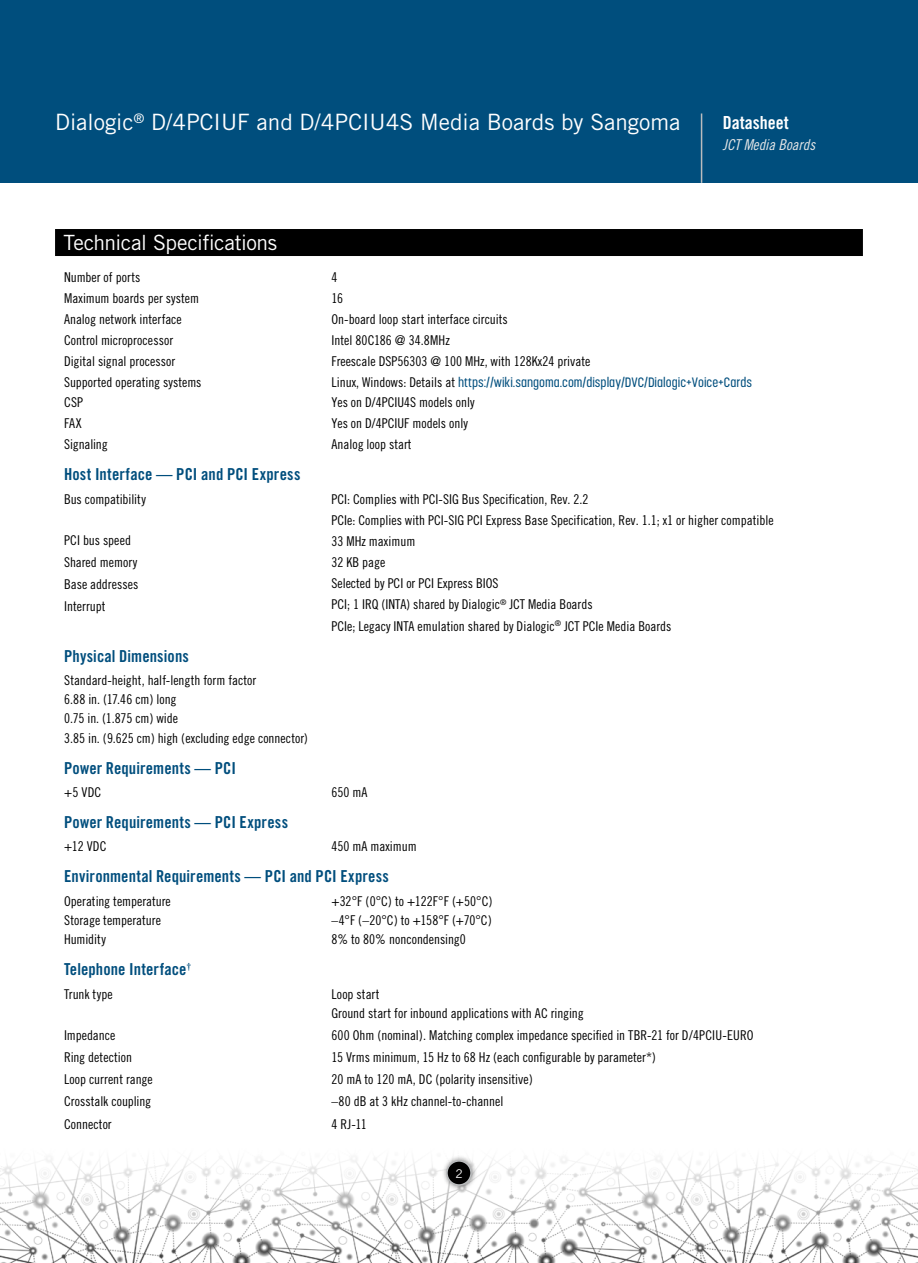
<style>
.page{position:relative;width:918px;height:1263px;background:#fff}
.page>*{position:absolute;margin:0;border:0;box-sizing:border-box;transform-origin:0 0}
.t1{font:22.5px "Trade Gothic";color:#fff}
.t2{font:21px "Trade Gothic";letter-spacing:-.025em;color:#fff}
.t3{font:18px "Trade Gothic Bold Cond Twenty";color:#fff}
.t4{font:16.5px "Trade Gothic Bold Cond Twenty";letter-spacing:.005em;color:#004e7d}
.t5{font:15px "Trade Gothic Cond Eighteen Obl";color:#e6e7e8}
.t6{font:13.5px/20.9px "Trade Gothic Cond Eighteen";color:#000}
.t7{font:500 13.5px "Korolev Condensed";color:#004e7d}
.t8{font:12px "Trade Gothic";color:#fff}
.s1{font-family:"Trade Gothic Cond Eighteen";font-weight:400;color:#000}
</style>
<div class="page">
<div style="left:0;top:0;width:918px;height:183px;background:#004e7d"></div>
<hr style="left:701px;top:113px;width:1px;height:70px;background:#babcbe">
<img style="left:0;top:1158px;width:918px;height:105px">
<div style="left:441px;top:1154px;width:36px;height:37px;background:#000;opacity:.45"></div>
<div style="left:447px;top:1161px;width:24px;height:24px;background:#000;border-radius:50%"></div>
<div style="left:446px;top:1160px;width:26px;height:26px;border:2px solid #babcbe;border-radius:50%"></div>
<div style="left:55px;top:229px;width:808px;height:27px;background:#000"></div>
<h1 class="t1" style="left:55px;top:109px;width:627px">Dialogic<sup>®</sup> D/4PCIUF and D/4PCIU4S Media Boards by Sangoma</h1>
<h3 class="t3" style="left:723px;top:112px;width:67px">Datasheet</h3>
<p class="t5" style="left:723px;top:136px;width:94px">JCT Media Boards</p>
<h2 class="t2" style="left:64px;top:230px;width:215px">Technical Specifications</h2>
<p class="t6" style="left:64px;top:267px;width:139px">Number of ports<br>Maximum boards per system<br>Analog network interface<br>Control microprocessor<br>Digital signal processor<br>Supported operating systems<br>CSP<br>FAX<br>Signaling</p>
<p class="t4" style="left:64px;top:464px;width:238px">Host Interface — PCI and PCI Express</p>
<p class="t6" style="left:64px;top:488px;width:83px">Bus compatibility</p>
<p class="t6" style="left:64px;top:529px;width:76px;line-height:22.2px">PCI bus speed<br>Shared memory<br>Base addresses<br>Interrupt</p>
<p class="t4" style="left:64px;top:646px;width:126px">Physical Dimensions</p>
<p class="t6" style="left:64px;top:670px;width:245px;line-height:19.2px">Standard-height, half-length form factor<br>6.88 in. (17.46 cm) long<br>0.75 in. (1.875 cm) wide<br>3.85 in. (9.625 cm) high (excluding edge connector)</p>
<p class="t4" style="left:64px;top:758px;width:173px">Power Requirements — PCI</p>
<p class="t6" style="left:64px;top:782px;width:39px">+5 VDC</p>
<p class="t4" style="left:64px;top:812px;width:226px">Power Requirements — PCI Express</p>
<p class="t6" style="left:64px;top:836px;width:44px">+12 VDC</p>
<p class="t6" style="left:331px;top:267px;width:260px">4<br>16<br>On-board loop start interface circuits<br>Intel 80C186 @ 34.8MHz<br>Freescale DSP56303 @ 100 MHz, with 128Kx24 private</p>
<p class="t7" style="left:331px;top:374px;width:422px"><span class="s1">Linux, Windows: Details at</span> https://wiki.sangoma.com/display/DVC/Dialogic+Voice+Cards</p>
<p class="t6" style="left:331px;top:392px;width:145px">Yes on D/4PCIU4S models only<br>Yes on D/4PCIUF models only<br>Analog loop start</p>
<p class="t6" style="left:331px;top:488px;width:444px">PCI: Complies with PCI-SIG Bus Specification, Rev. 2.2<br>PCIe: Complies with PCI-SIG PCI Express Base Specification, Rev. 1.1; x1 or higher compatible 33 MHz maximum<br>32 KB page<br>Selected by PCI or PCI Express BIOS<br>PCI; 1 IRQ (INTA) shared by Dialogic<sup>®</sup> JCT Media Boards<br>PCIe; Legacy INTA emulation shared by Dialogic<sup>®</sup> JCT PCIe Media Boards</p>
<p class="t6" style="left:331px;top:782px;width:37px">650 mA</p>
<p class="t6" style="left:331px;top:836px;width:87px">450 mA maximum</p>
<p class="t4" style="left:64px;top:866px;width:326px">Environmental Requirements — PCI and PCI Express</p>
<p class="t6" style="left:64px;top:890px;width:108px">Operating temperature</p>
<p class="t6" style="left:331px;top:890px;width:163px">+32°F (0°C) to +122F°F (+50°C)</p>
<p class="t6" style="left:64px;top:910px;width:98px">Storage temperature</p>
<p class="t6" style="left:331px;top:910px;width:162px">–4°F (–20°C) to +158°F (+70°C)</p>
<p class="t6" style="left:64px;top:929px;width:43px">Humidity</p>
<p class="t6" style="left:331px;top:929px;width:136px">8% to 80% noncondensing0</p>
<p class="t4" style="left:64px;top:959px;width:129px">Telephone Interface<sup>†</sup></p>
<p class="t6" style="left:64px;top:983px;width:50px">Trunk type</p>
<p class="t6" style="left:331px;top:984px;width:254px;line-height:19.2px">Loop start<br>Ground start for inbound applications with AC ringing</p>
<p class="t6" style="left:64px;top:1024px;width:53px">Impedance</p>
<p class="t6" style="left:331px;top:1024px;width:424px">600 Ohm (nominal). Matching complex impedance specified in TBR-21 for D/4PCIU-EURO</p>
<p class="t6" style="left:64px;top:1047px;width:70px">Ring detection</p>
<p class="t6" style="left:331px;top:1047px;width:326px">15 Vrms minimum, 15 Hz to 68 Hz (each configurable by parameter*)</p>
<p class="t6" style="left:64px;top:1069px;width:90px">Loop current range</p>
<p class="t6" style="left:331px;top:1069px;width:203px">20 mA to 120 mA, DC (polarity insensitive)</p>
<p class="t6" style="left:64px;top:1091px;width:89px">Crosstalk coupling</p>
<p class="t6" style="left:331px;top:1091px;width:173px">–80 dB at 3 kHz channel-to-channel</p>
<p class="t6" style="left:64px;top:1113px;width:49px">Connector</p>
<p class="t6" style="left:331px;top:1113px;width:37px">4 RJ-11</p>
<p class="t8" style="left:455px;top:1166px;width:9px">2</p>
</div>
